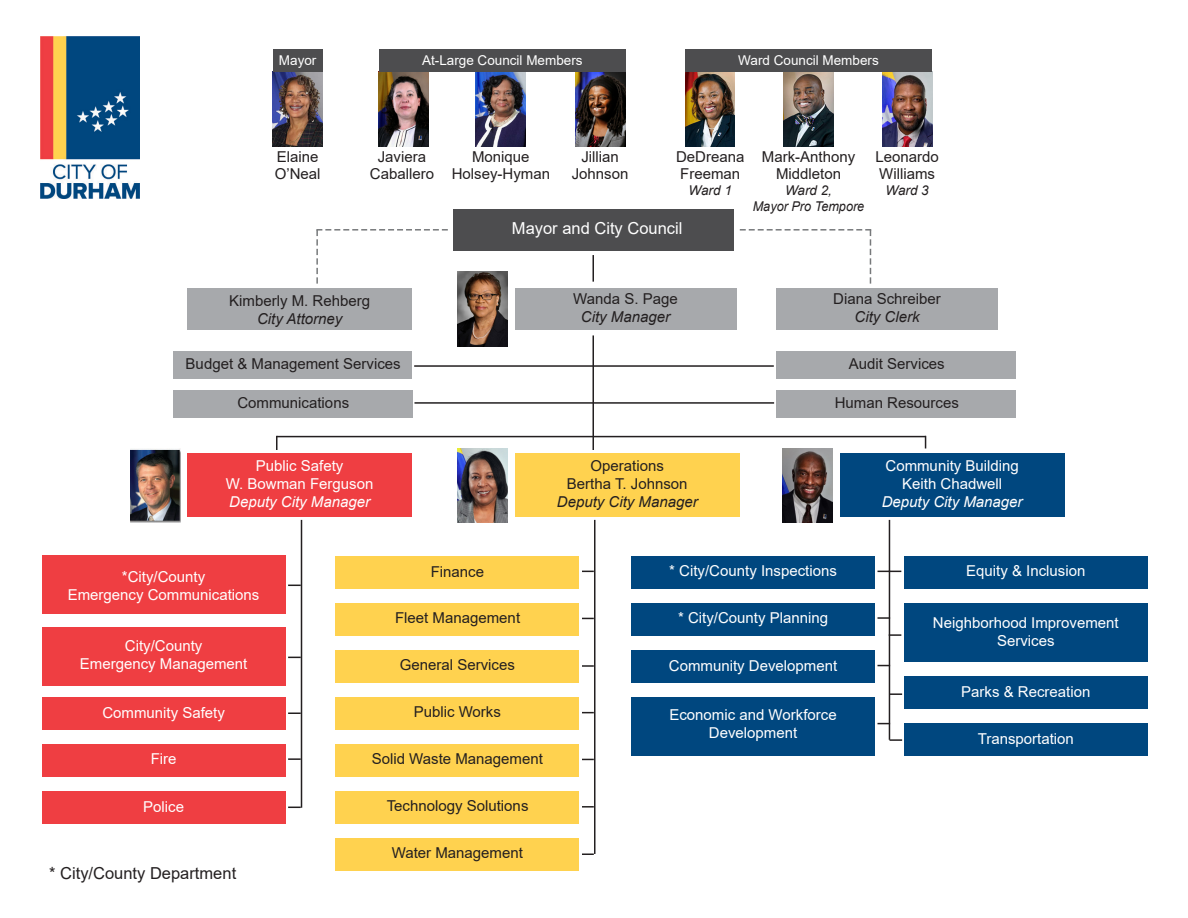
<style>
.page{position:relative;width:1188px;height:918px;background:#fff}
.page>*{position:absolute;margin:0;border:0;box-sizing:border-box;transform-origin:0 0}
.t1{font:16.5px "Arial";color:#231f20}
.t2{font:16.5px "Arial";color:#fff}
.t3{font:15px/18px "Arial";color:#231f20;text-align:center}
.t4{font:15px/18px "Arial";color:#fff;text-align:center}
.t5{font:italic 15px "Arial";color:#fff}
.t6{font:italic 15px "Arial";color:#231f20}
.t7{font:13.5px "Arial";color:#fff}
.t8{font:italic 13.5px "Arial";color:#231f20}
.t9{font:italic 13.5px "Arial";color:#231f20;scale:.94 1}
.s1{font-style:italic}
</style>
<div class="page">
<img style="left:576px;top:71px;width:50px;height:75px">
<img style="left:379px;top:71px;width:50px;height:75px">
<img style="left:458px;top:272px;width:50px;height:74px">
<img style="left:131px;top:448px;width:50px;height:75px">
<img style="left:783px;top:448px;width:50px;height:75px">
<img style="left:476px;top:71px;width:50px;height:75px">
<img style="left:882px;top:71px;width:50px;height:75px">
<img style="left:784px;top:71px;width:50px;height:75px">
<div style="left:454px;top:209px;width:280px;height:41px;background:#4d4d4f"></div>
<div style="left:187px;top:453px;width:225px;height:64px;background:#ef3e42"></div>
<div style="left:840px;top:453px;width:225px;height:64px;background:#00477f"></div>
<div style="left:515px;top:288px;width:221px;height:42px;background:#a7a9ac"></div>
<div style="left:776px;top:288px;width:222px;height:42px;background:#a7a9ac"></div>
<svg style="left:316px;top:229px;width:132px;height:55px"></svg>
<svg style="left:740px;top:229px;width:131px;height:55px"></svg>
<svg style="left:276px;top:436px;width:2px;height:14px"></svg>
<hr style="left:277px;top:436px;width:649px;height:1px;background:#231f20">
<hr style="left:592px;top:335px;width:2px;height:115px;background:#231f20">
<hr style="left:592px;top:255px;width:2px;height:27px;background:#231f20">
<hr style="left:414px;top:365px;width:360px;height:2px;background:#231f20">
<div style="left:187px;top:288px;width:225px;height:42px;background:#a7a9ac"></div>
<div style="left:173px;top:390px;width:239px;height:28px;background:#a7a9ac"></div>
<div style="left:515px;top:453px;width:225px;height:64px;background:#ffd24f"></div>
<img style="left:273px;top:71px;width:50px;height:75px">
<img style="left:685px;top:71px;width:50px;height:75px">
<img style="left:40px;top:37px;width:99px;height:161px">
<hr style="left:301px;top:520px;width:1px;height:288px;background:#231f20">
<svg style="left:288px;top:585px;width:13px;height:1px"></svg>
<svg style="left:288px;top:657px;width:13px;height:1px"></svg>
<svg style="left:288px;top:712px;width:13px;height:2px"></svg>
<svg style="left:288px;top:758px;width:13px;height:2px"></svg>
<svg style="left:288px;top:807px;width:13px;height:1px"></svg>
<div style="left:42px;top:556px;width:244px;height:58px;background:#ef3e42"></div>
<div style="left:42px;top:791px;width:244px;height:32px;background:#ef3e42"></div>
<div style="left:42px;top:744px;width:244px;height:32px;background:#ef3e42"></div>
<div style="left:42px;top:627px;width:244px;height:59px;background:#ef3e42"></div>
<div style="left:42px;top:697px;width:244px;height:32px;background:#ef3e42"></div>
<div style="left:379px;top:49px;width:247px;height:22px;background:#4d4d4f"></div>
<div style="left:685px;top:49px;width:247px;height:22px;background:#4d4d4f"></div>
<div style="left:273px;top:49px;width:50px;height:22px;background:#4d4d4f"></div>
<div style="left:335px;top:603px;width:244px;height:32px;background:#ffd24f"></div>
<div style="left:335px;top:650px;width:244px;height:32px;background:#ffd24f"></div>
<div style="left:335px;top:697px;width:244px;height:32px;background:#ffd24f"></div>
<div style="left:335px;top:744px;width:244px;height:32px;background:#ffd24f"></div>
<div style="left:335px;top:838px;width:244px;height:32px;background:#ffd24f"></div>
<div style="left:335px;top:556px;width:244px;height:32px;background:#ffd24f"></div>
<div style="left:335px;top:791px;width:244px;height:32px;background:#ffd24f"></div>
<hr style="left:594px;top:520px;width:2px;height:334px;background:#231f20">
<svg style="left:582px;top:571px;width:12px;height:1px"></svg>
<svg style="left:582px;top:618px;width:12px;height:1px"></svg>
<svg style="left:582px;top:665px;width:12px;height:2px"></svg>
<svg style="left:582px;top:712px;width:12px;height:1px"></svg>
<svg style="left:582px;top:759px;width:12px;height:1px"></svg>
<svg style="left:582px;top:806px;width:12px;height:2px"></svg>
<svg style="left:582px;top:854px;width:12px;height:1px"></svg>
<hr style="left:889px;top:520px;width:1px;height:220px;background:#231f20">
<svg style="left:878px;top:617px;width:11px;height:2px"></svg>
<svg style="left:890px;top:739px;width:12px;height:2px"></svg>
<div style="left:631px;top:556px;width:244px;height:32px;background:#00477f"></div>
<div style="left:631px;top:603px;width:244px;height:32px;background:#00477f"></div>
<div style="left:631px;top:650px;width:244px;height:32px;background:#00477f"></div>
<div style="left:904px;top:723px;width:244px;height:33px;background:#00477f"></div>
<div style="left:631px;top:697px;width:244px;height:59px;background:#00477f"></div>
<div style="left:904px;top:603px;width:244px;height:59px;background:#00477f"></div>
<div style="left:904px;top:677px;width:244px;height:32px;background:#00477f"></div>
<div style="left:904px;top:556px;width:244px;height:32px;background:#00477f"></div>
<svg style="left:878px;top:571px;width:23px;height:1px"></svg>
<svg style="left:890px;top:634px;width:11px;height:2px"></svg>
<svg style="left:890px;top:693px;width:12px;height:2px"></svg>
<div style="left:173px;top:351px;width:239px;height:28px;background:#a7a9ac"></div>
<div style="left:776px;top:351px;width:240px;height:28px;background:#a7a9ac"></div>
<div style="left:776px;top:390px;width:240px;height:28px;background:#a7a9ac"></div>
<hr style="left:414px;top:402px;width:360px;height:2px;background:#231f20">
<img style="left:457px;top:448px;width:50px;height:75px">
<p class="t7" style="left:279px;top:51px;width:39px">Mayor</p>
<p class="t7" style="left:422px;top:51px;width:162px">At-Large Council Members</p>
<p class="t7" style="left:738px;top:51px;width:142px">Ward Council Members</p>
<p class="t3" style="left:275px;top:149px;width:47px;line-height:16.5px;text-align:left">Elaine<br>O’Neal</p>
<p class="t3" style="left:676px;top:148px;width:70px">DeDreana</p>
<p class="t3" style="left:378px;top:148px;width:50px">Javiera</p>
<p class="t3" style="left:370px;top:164px;width:66px">Caballero</p>
<p class="t3" style="left:472px;top:148px;width:59px">Monique</p>
<p class="t3" style="left:452px;top:164px;width:100px">Holsey-Hyman</p>
<p class="t3" style="left:581px;top:148px;width:39px">Jillian</p>
<p class="t3" style="left:572px;top:164px;width:58px">Johnson</p>
<p class="t3" style="left:680px;top:164px;width:62px">Freeman</p>
<p class="t8" style="left:689px;top:181px;width:45px">Ward 1</p>
<p class="t2" style="left:512px;top:217px;width:172px">Mayor and City Council</p>
<p class="t3" style="left:762px;top:148px;width:95px">Mark-Anthony</p>
<p class="t3" style="left:776px;top:164px;width:67px">Middleton</p>
<p class="t8" style="left:785px;top:181px;width:49px">Ward 2,</p>
<p class="t9" style="left:753px;top:198px;width:120px">Mayor Pro Tempore</p>
<p class="t3" style="left:875px;top:149px;width:65px;line-height:16.5px;text-align:left">Leonardo<br>Williams</p>
<p class="t8" style="left:886px;top:181px;width:45px">Ward 3</p>
<p class="t3" style="left:229px;top:291px;width:142px">Kimberly M. Rehberg</p>
<p class="t6" style="left:257px;top:309px;width:87px">City Attorney</p>
<p class="t3" style="left:573px;top:290px;width:106px">Wanda S. Page<br><span class="s1">City Manager</span></p>
<p class="t3" style="left:833px;top:290px;width:109px">Diana Schreiber<br><span class="s1">City Clerk</span></p>
<p class="t3" style="left:186px;top:355px;width:217px">Budget &amp; Management Services</p>
<p class="t3" style="left:849px;top:355px;width:97px">Audit Services</p>
<p class="t3" style="left:835px;top:394px;width:126px">Human Resources</p>
<p class="t3" style="left:237px;top:394px;width:113px">Communications</p>
<p class="t4" style="left:226px;top:456px;width:149px">Public Safety<br>W. Bowman Ferguson</p>
<p class="t5" style="left:229px;top:492px;width:142px">Deputy City Manager</p>
<p class="t3" style="left:557px;top:456px;width:142px">Operations<br>Bertha T. Johnson<br><span class="s1">Deputy City Manager</span></p>
<p class="t4" style="left:882px;top:456px;width:142px">Community Building<br>Keith Chadwell<br><span class="s1">Deputy City Manager</span></p>
<p class="t4" style="left:68px;top:567px;width:193px">*City/County<br>Emergency Communications</p>
<p class="t4" style="left:80px;top:637px;width:169px">City/County<br>Emergency Management</p>
<p class="t4" style="left:102px;top:704px;width:124px">Community Safety</p>
<p class="t4" style="left:108px;top:711px;width:113px">Equity &amp; Incluion</p>
<p class="t4" style="left:151px;top:750px;width:27px">Fire</p>
<p class="t4" style="left:143px;top:797px;width:42px">Police</p>
<p class="t1" style="left:49px;top:862px;width:189px">* City/County Department</p>
<p class="t3" style="left:431px;top:562px;width:55px">Finance</p>
<p class="t3" style="left:395px;top:609px;width:127px">Fleet Management</p>
<p class="t3" style="left:400px;top:656px;width:117px">General Services</p>
<p class="t3" style="left:414px;top:703px;width:89px">Public Works</p>
<p class="t3" style="left:372px;top:750px;width:173px">Solid Waste Management</p>
<p class="t3" style="left:387px;top:797px;width:143px">Technology Solutions</p>
<p class="t3" style="left:392px;top:844px;width:133px">Water Management</p>
<p class="t4" style="left:669px;top:562px;width:169px">* City/County Inspections</p>
<p class="t4" style="left:678px;top:609px;width:152px">* City/County Planning</p>
<p class="t4" style="left:669px;top:657px;width:170px">Community Development</p>
<p class="t4" style="left:669px;top:706px;width:169px">Economic and Workforce<br>Development</p>
<p class="t4" style="left:966px;top:562px;width:121px">Equity &amp; Inclusion</p>
<p class="t4" style="left:933px;top:613px;width:187px">Neighborhood Improvement<br>Services</p>
<p class="t4" style="left:961px;top:683px;width:131px">Parks &amp; Recreation</p>
<p class="t4" style="left:978px;top:729px;width:98px">Transportation</p>
</div>
